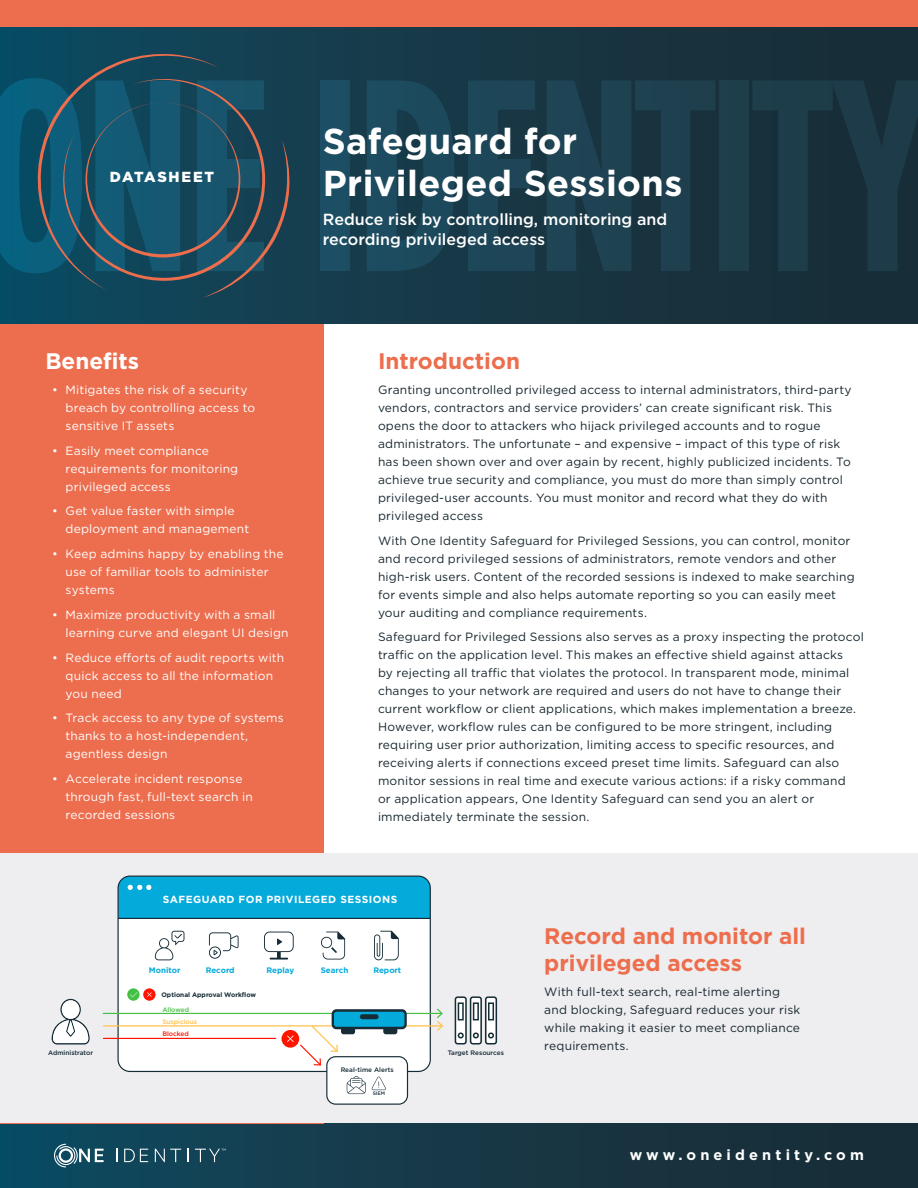
<style>
.page{position:relative;width:918px;height:1188px;background:#fff}
.page>*{position:absolute;margin:0;border:0;box-sizing:border-box;transform-origin:0 0}
.t1{font:700 36px/42px "Gotham";letter-spacing:.01em;color:#fff}
.t2{font:700 22.5px/27px "Gotham";color:#ed6e4d}
.t3{font:700 22.5px "Gotham";color:#fff}
.t4{font:500 16.05px/19.4px "Gotham";color:#fff}
.t5{font:700 14.55px "Gotham";letter-spacing:.285em;color:#fff}
.t6{font:900 14.55px "Gotham";letter-spacing:.115em;color:#fff}
.t7{font:12px/18px "Gotham";letter-spacing:.015em;color:#17272f}
.t8{font:12px/18px "Gotham";letter-spacing:.015em;color:#fff}
.t9{font:700 10.35px "Gotham";letter-spacing:.045em;color:#fff}
.t10{font:700 7.95px "Gotham";color:#04aada}
.t11{font:500 6.45px "Gotham";color:#162c36}
.t12{font:700 6.45px "Gotham";color:#162c36}
.t13{font:500 6.45px "Gotham";color:#ffc044}
.t14{font:500 6.45px "Gotham";color:#44c044}
.t15{font:500 6.45px "Gotham";color:#ff1400}
.t16{font:500 4.95px "Gotham";color:#162c36}
</style>
<div class="page">
<div style="left:0;top:0;width:918px;height:324px;background:linear-gradient(to right,#0e495f,#1b2a32)"></div>
<div style="left:0;top:1123px;width:918px;height:65px;background:linear-gradient(to right,#0e495f,#1b2a32)"></div>
<div style="left:320px;top:80px;width:30px;height:191px;background:#1c4f63"></div>
<svg style="left:367px;top:80px;width:87px;height:191px;background:#1b4658"></svg>
<svg style="left:468px;top:80px;width:67px;height:191px;background:#1b4152"></svg>
<svg style="left:547px;top:80px;width:168px;height:191px;background:#1c3c4a"></svg>
<div style="left:719px;top:80px;width:30px;height:191px;background:#1f3e4c"></div>
<svg style="left:752px;top:80px;width:166px;height:191px;background:#1a3540"></svg>
<div style="left:0;top:0;width:918px;height:27px;background:#ed6e4e"></div>
<svg style="left:34px;top:52px;width:185px;height:26px;background:#194859"></svg>
<svg style="left:0;top:78px;width:290px;height:219px;background:#1a5166"></svg>
<svg style="left:116px;top:1149px;width:2px;height:13px"></svg>
<svg style="left:124px;top:1149px;width:24px;height:13px"></svg>
<svg style="left:155px;top:1149px;width:26px;height:13px"></svg>
<svg style="left:187px;top:1149px;width:2px;height:13px"></svg>
<svg style="left:195px;top:1149px;width:31px;height:13px"></svg>
<svg style="left:54px;top:1144px;width:50px;height:23px"></svg>
<div style="left:0;top:324px;width:324px;height:799px;background:#ed6e4e"></div>
<div style="left:0;top:853px;width:918px;height:270px;background:#eeedef"></div>
<div style="left:119px;top:919px;width:310px;height:153px;background:#fff"></div>
<svg style="left:118px;top:876px;width:312px;height:43px;background:#06a4d1"></svg>
<svg style="left:455px;top:996px;width:42px;height:49px"></svg>
<svg style="left:374px;top:931px;width:25px;height:29px"></svg>
<svg style="left:320px;top:932px;width:25px;height:28px"></svg>
<svg style="left:209px;top:932px;width:30px;height:27px"></svg>
<svg style="left:264px;top:932px;width:30px;height:28px"></svg>
<svg style="left:155px;top:931px;width:29px;height:29px"></svg>
<svg style="left:143px;top:988px;width:13px;height:13px"></svg>
<svg style="left:147px;top:992px;width:5px;height:5px"></svg>
<svg style="left:281px;top:1030px;width:18px;height:18px"></svg>
<svg style="left:127px;top:988px;width:13px;height:13px"></svg>
<svg style="left:130px;top:992px;width:7px;height:3px"></svg>
<hr style="left:103px;top:1013px;width:339px;height:1px;background:#44c044">
<hr style="left:104px;top:1025px;width:338px;height:2px;background:#ffc044">
<svg style="left:437px;top:1009px;width:6px;height:22px"></svg>
<hr style="left:103px;top:1038px;width:173px;height:1px;background:#ff1400">
<svg style="left:287px;top:1009px;width:120px;height:57px;background:#bbd0d5"></svg>
<div style="left:327px;top:1057px;width:81px;height:47px;background:#fff;border-radius:9px"></div>
<div style="left:326px;top:1056px;width:82px;height:49px;border:1px solid #162c36;border-radius:9px"></div>
<svg style="left:347px;top:1076px;width:19px;height:18px"></svg>
<svg style="left:372px;top:1077px;width:14px;height:13px"></svg>
<svg style="left:52px;top:999px;width:38px;height:46px"></svg>
<p class="t6" style="left:110px;top:166px;width:106px">DATASHEET</p>
<h1 class="t1" style="left:323px;top:120px;width:361px">Safeguard for<br>Privileged Sessions</h1>
<h3 class="t4" style="left:323px;top:210px;width:346px">Reduce risk by controlling, monitoring and recording privileged access</h3>
<h2 class="t3" style="left:45px;top:346px;width:95px">Benefits</h2>
<p class="t8" style="left:66px;top:380px;width:191px;text-indent:-14px">• Mitigates the risk of a security breach by controlling access to sensitive IT assets</p>
<p class="t8" style="left:66px;top:441px;width:174px;text-indent:-14px">• Easily meet compliance requirements for monitoring privileged access</p>
<p class="t8" style="left:66px;top:502px;width:185px;text-indent:-14px">• Get value faster with simple deployment and management</p>
<p class="t8" style="left:66px;top:545px;width:219px;text-indent:-14px">• Keep admins happy by enabling the use of familiar tools to administer systems</p>
<p class="t8" style="left:66px;top:605px;width:225px;text-indent:-14px">• Maximize productivity with a small learning curve and elegant UI design</p>
<p class="t8" style="left:66px;top:648px;width:220px;text-indent:-14px">• Reduce efforts of audit reports with quick access to all the information you need</p>
<p class="t8" style="left:66px;top:709px;width:220px;text-indent:-14px">• Track access to any type of systems thanks to a host-independent, agentless design</p>
<p class="t8" style="left:66px;top:770px;width:189px;text-indent:-14px">• Accelerate incident response through fast, full-text search in recorded sessions</p>
<h2 class="t2" style="left:378px;top:347px;width:144px">Introduction</h2>
<p class="t7" style="left:378px;top:380px;width:475px">Granting uncontrolled privileged access to internal administrators, third-party vendors, contractors and service providers’ can create significant risk. This opens the door to attackers who hijack privileged accounts and to rogue administrators. The unfortunate – and expensive – impact of this type of risk has been shown over and over again by recent, highly publicized incidents. To achieve true security and compliance, you must do more than simply control privileged-user accounts. You must monitor and record what they do with privileged access</p>
<p class="t7" style="left:378px;top:531px;width:478px">With One Identity Safeguard for Privileged Sessions, you can control, monitor and record privileged sessions of administrators, remote vendors and other high-risk users. Content of the recorded sessions is indexed to make searching for events simple and also helps automate reporting so you can easily meet your auditing and compliance requirements.</p>
<p class="t7" style="left:378px;top:628px;width:487px">Safeguard for Privileged Sessions also serves as a proxy inspecting the protocol traffic on the application level. This makes an effective shield against attacks<br>by rejecting all traffic that violates the protocol. In transparent mode, minimal changes to your network are required and users do not have to change their current workflow or client applications, which makes implementation a breeze.<br>However, workflow rules can be configured to be more stringent, including requiring user prior authorization, limiting access to specific resources, and receiving alerts if connections exceed preset time limits. Safeguard can also monitor sessions in real time and execute various actions: if a risky command<br>or application appears, One Identity Safeguard can send you an alert or immediately terminate the session.</p>
<p class="t9" style="left:163px;top:892px;width:236px">SAFEGUARD FOR PRIVILEGED SESSIONS</p>
<p class="t10" style="left:149px;top:965px;width:33px">Monitor</p>
<p class="t10" style="left:206px;top:965px;width:30px">Record</p>
<p class="t12" style="left:161px;top:991px;width:96px">Optional Approval Workflow</p>
<p class="t14" style="left:162px;top:1005px;width:28px">Allowed</p>
<p class="t13" style="left:162px;top:1017px;width:36px">Suspicious</p>
<p class="t15" style="left:162px;top:1030px;width:28px">Blocked</p>
<p class="t10" style="left:266px;top:965px;width:29px">Replay</p>
<p class="t10" style="left:321px;top:965px;width:29px">Search</p>
<p class="t10" style="left:373px;top:965px;width:29px">Report</p>
<p class="t11" style="left:48px;top:1049px;width:46px">Administrator</p>
<p class="t11" style="left:448px;top:1049px;width:58px">Target Resources</p>
<p class="t11" style="left:341px;top:1065px;width:54px">Real-time Alerts</p>
<p class="t16" style="left:373px;top:1090px;width:14px">SIEM</p>
<h2 class="t2" style="left:544px;top:923px;width:263px">Record and monitor all privileged access</h2>
<p class="t7" style="left:544px;top:983px;width:258px">With full-text search, real-time alerting and blocking, Safeguard reduces your risk while making it easier to meet compliance requirements.</p>
<p class="t5" style="left:630px;top:1146px;width:236px">www.oneidentity.com</p>
</div>
